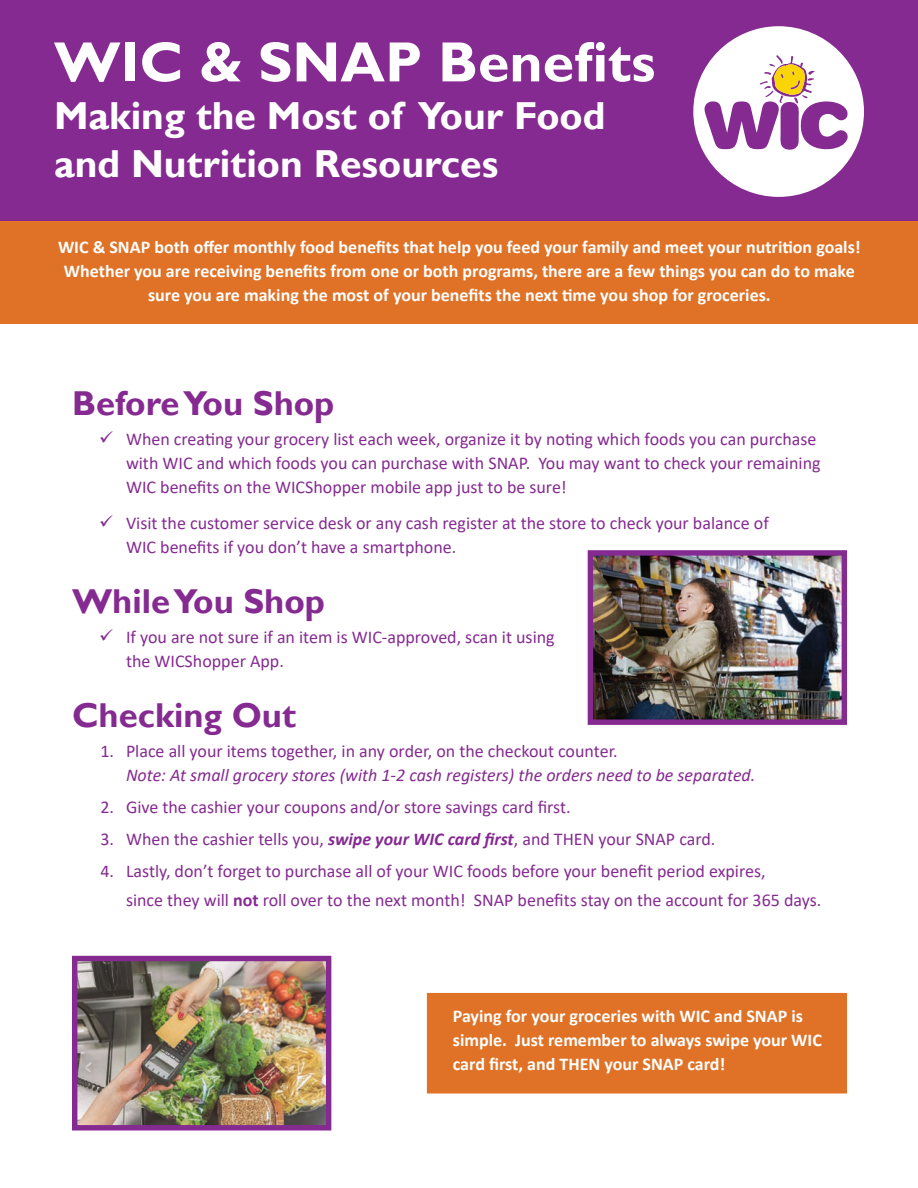
<style>
.page{position:relative;width:918px;height:1188px;background:#fff}
.page>*{position:absolute;margin:0;border:0;box-sizing:border-box;transform-origin:0 0}
.t1{font:700 57px "Gill Sans";color:#fff}
.t2{font:700 39px "Gill Sans";color:#fff}
.t3{font:700 34.5px "Gill Sans";color:#852a91}
.t4{font:18px/24px "Calibri";color:#852a91}
.t5{font:700 18px/24px "Calibri";color:#fff}
.t6{font:italic 18px/24px "Calibri";color:#852a91}
.s1{font-style:normal}
.s2{font-weight:700;font-style:italic}
.s3{font-weight:700}
</style>
<div class="page">
<div style="left:1px;top:221px;width:917px;height:103px;background:#df7226"></div>
<div style="left:0;top:0;width:918px;height:221px;background:#852a91"></div>
<div style="left:693px;top:26px;width:171px;height:171px;background:#fff;border-radius:50%"></div>
<svg style="left:704px;top:55px;width:144px;height:95px"></svg>
<div style="left:427px;top:993px;width:420px;height:101px;background:#df7226;border:2px solid #df7226"></div>
<img style="left:594px;top:556px;width:247px;height:163px">
<div style="left:588px;top:550px;width:259px;height:175px;border:5px solid #852a91"></div>
<img style="left:78px;top:962px;width:247px;height:163px">
<div style="left:72px;top:956px;width:259px;height:175px;border:5px solid #852a91"></div>
<p class="t1" style="left:54px;top:28px;width:603px">WIC &amp; SNAP Benefits</p>
<p class="t2" style="left:54px;top:93px;width:553px">Making the Most of Your Food</p>
<p class="t2" style="left:54px;top:141px;width:446px">and Nutrition Resources</p>
<p class="t5" style="left:58px;top:235px;width:804px;text-align:center">WIC &amp; SNAP both offer monthly food benefits that help you feed your family and meet your nutrition goals!<br>Whether you are receiving benefits from one or both programs, there are a few things you can do to make sure you are making the most of your benefits the next time you shop for groceries.</p>
<p class="t3" style="left:72px;top:382px;width:264px">Before You Shop</p>
<p class="t4" style="left:126px;top:426px;width:696px;text-indent:-27px">✓ When creating your grocery list each week, organize it by noting which foods you can purchase with WIC and which foods you can purchase with SNAP. You may want to check your remaining<br>WIC benefits on the WICShopper mobile app just to be sure!</p>
<p class="t4" style="left:126px;top:510px;width:644px;text-indent:-27px">✓ Visit the customer service desk or any cash register at the store to check your balance of<br>WIC benefits if you don’t have a smartphone.</p>
<p class="t3" style="left:72px;top:580px;width:255px">While You Shop</p>
<p class="t4" style="left:126px;top:624px;width:430px;text-indent:-27px">✓ If you are not sure if an item is WIC-approved, scan it using the WICShopper App.</p>
<p class="t3" style="left:72px;top:694px;width:226px">Checking Out</p>
<p class="t6" style="left:126px;top:738px;width:631px;text-indent:-26px"><span class="s1">1. Place all your items together, in any order, on the checkout counter.<br></span>Note: At small grocery stores (with 1-2 cash registers) the orders need to be separated.</p>
<p class="t4" style="left:100px;top:794px;width:472px">2. Give the cashier your coupons and/or store savings card first.</p>
<p class="t4" style="left:100px;top:827px;width:616px">3. When the cashier tells you, <span class="s2">swipe your WIC card first</span>, and THEN your SNAP card.</p>
<p class="t4" style="left:126px;top:856px;width:697px;line-height:28.8px;text-indent:-26px">4. Lastly, don’t forget to purchase all of your WIC foods before your benefit period expires,<br>since they will <span class="s3">not</span> roll over to the next month! SNAP benefits stay on the account for 365 days.</p>
<p class="t5" style="left:453px;top:1004px;width:371px">Paying for your groceries with WIC and SNAP is simple. Just remember to always swipe your WIC card first, and THEN your SNAP card!</p>
</div>
